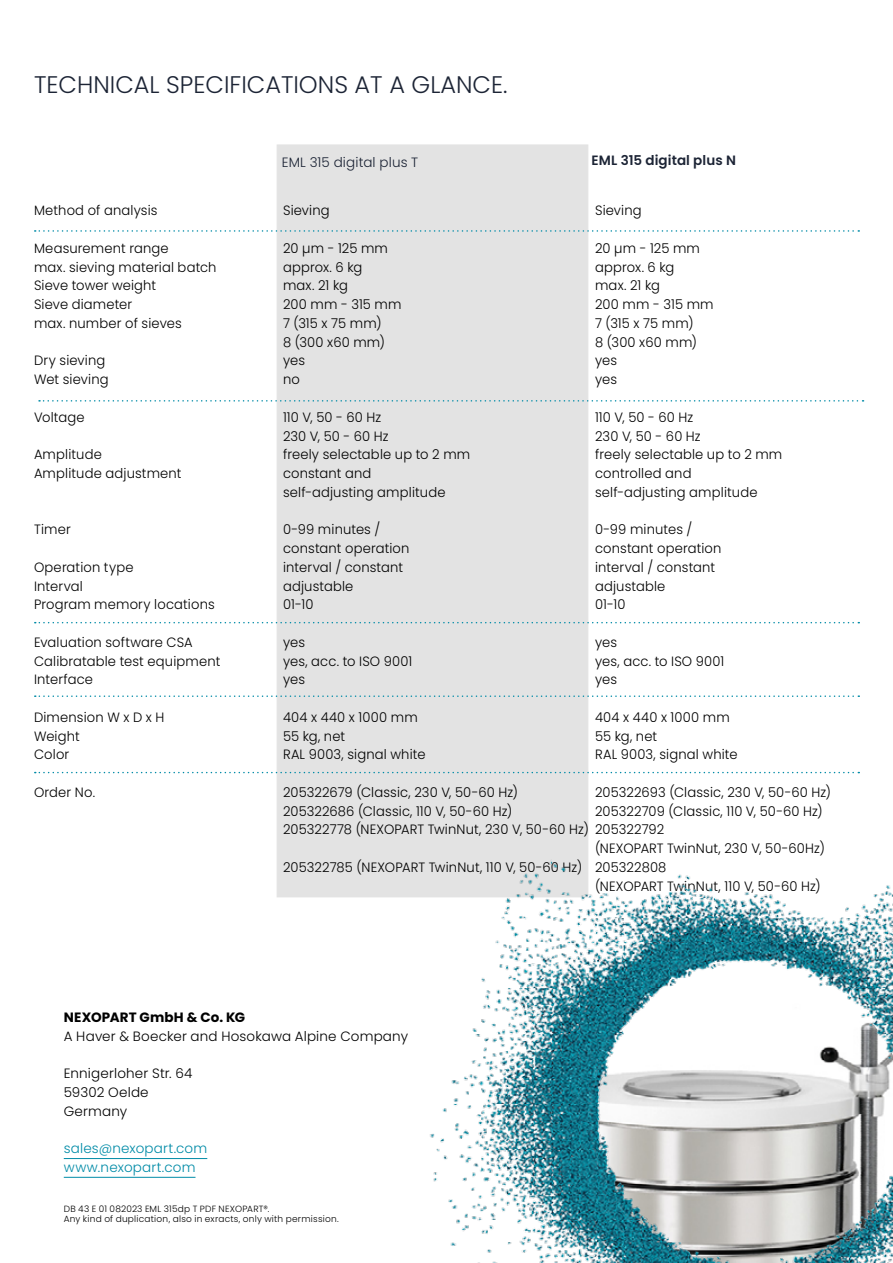
<style>
.page{position:relative;width:893px;height:1263px;background:#fff}
.page>*{position:absolute;margin:0;border:0;box-sizing:border-box;transform-origin:0 0}
.t1{font:300 24px "Poppins";color:#1c2435}
.t2{font:300 13.5px/18.8px "Poppins";letter-spacing:.01em;color:#000}
.t3{font:300 13.5px/18.8px "Poppins";letter-spacing:.01em;color:#008ba7}
.t4{font:700 13.5px "Poppins";letter-spacing:.01em;color:#000}
.t5{font:300 13.5px "Poppins";letter-spacing:.01em;color:#1c2435}
.t6{font:600 13.5px "Poppins";letter-spacing:.01em;color:#1c2435}
.t7{font:300 9px/10.8px "Poppins";letter-spacing:.025em;color:#000}
.s1{font-style:inherit}
</style>
<div class="page">
<hr style="left:64px;top:1158px;width:143px;height:1px;background:#008ba7">
<hr style="left:64px;top:1177px;width:131px;height:1px;background:#008ba7">
<div style="left:277px;top:145px;width:311px;height:752px;background:#e3e3e3"></div>
<svg style="left:35px;top:230px;width:824px;height:2px"></svg>
<svg style="left:39px;top:400px;width:824px;height:2px"></svg>
<svg style="left:35px;top:622px;width:824px;height:1px"></svg>
<svg style="left:35px;top:695px;width:824px;height:2px"></svg>
<svg style="left:35px;top:772px;width:824px;height:1px"></svg>
<img style="left:418px;top:828px;width:475px;height:435px">
<h1 class="t1" style="left:34px;top:71px;width:475px">TECHNICAL SPECIFICATIONS AT A GLANCE.</h1>
<p class="t5" style="left:282px;top:155px;width:138px">EML 315 digital plus T</p>
<p class="t6" style="left:591px;top:153px;width:146px">EML 315 digital plus N</p>
<p class="t2" style="left:34px;top:201px;width:125px">Method of analysis</p>
<p class="t2" style="left:283px;top:201px;width:48px">Sieving</p>
<p class="t2" style="left:595px;top:201px;width:48px">Sieving</p>
<p class="t2" style="left:34px;top:239px;width:136px">Measurement range</p>
<p class="t2" style="left:283px;top:239px;width:106px">20 µm - 125 mm</p>
<p class="t2" style="left:595px;top:239px;width:106px">20 µm - 125 mm</p>
<p class="t2" style="left:34px;top:258px;width:184px">max. sieving material batch</p>
<p class="t2" style="left:283px;top:258px;width:81px">approx. 6 kg</p>
<p class="t2" style="left:595px;top:258px;width:81px">approx. 6 kg</p>
<p class="t2" style="left:34px;top:276px;width:124px">Sieve tower weight</p>
<p class="t2" style="left:283px;top:276px;width:66px">max. 21 kg</p>
<p class="t2" style="left:595px;top:276px;width:66px">max. 21 kg</p>
<p class="t2" style="left:34px;top:295px;width:100px">Sieve diameter</p>
<p class="t2" style="left:283px;top:295px;width:120px">200 mm - 315 mm</p>
<p class="t2" style="left:595px;top:295px;width:120px">200 mm - 315 mm</p>
<p class="t2" style="left:34px;top:314px;width:149px">max. number of sieves</p>
<p class="t2" style="left:283px;top:314px;width:100px">7 (315 x 75 mm)</p>
<p class="t2" style="left:595px;top:314px;width:100px">7 (315 x 75 mm)</p>
<p class="t2" style="left:283px;top:333px;width:104px">8 (300 x60 mm)</p>
<p class="t2" style="left:595px;top:333px;width:104px">8 (300 x60 mm)</p>
<p class="t2" style="left:34px;top:351px;width:73px">Dry sieving</p>
<p class="t2" style="left:283px;top:351px;width:24px">yes</p>
<p class="t2" style="left:595px;top:351px;width:24px">yes</p>
<p class="t2" style="left:34px;top:370px;width:76px">Wet sieving</p>
<p class="t2" style="left:283px;top:370px;width:18px">no</p>
<p class="t2" style="left:595px;top:370px;width:24px">yes</p>
<p class="t2" style="left:34px;top:408px;width:52px">Voltage</p>
<p class="t2" style="left:283px;top:408px;width:100px">110 V, 50 - 60 Hz</p>
<p class="t2" style="left:595px;top:408px;width:100px">110 V, 50 - 60 Hz</p>
<p class="t2" style="left:283px;top:426px;width:107px">230 V, 50 - 60 Hz</p>
<p class="t2" style="left:595px;top:426px;width:107px">230 V, 50 - 60 Hz</p>
<p class="t2" style="left:34px;top:445px;width:69px">Amplitude</p>
<p class="t2" style="left:283px;top:445px;width:189px">freely selectable up to 2 mm</p>
<p class="t2" style="left:595px;top:445px;width:189px">freely selectable up to 2 mm</p>
<p class="t2" style="left:34px;top:464px;width:149px">Amplitude adjustment</p>
<p class="t2" style="left:283px;top:464px;width:90px">constant and</p>
<p class="t2" style="left:595px;top:464px;width:98px">controlled and</p>
<p class="t2" style="left:283px;top:483px;width:164px">self-adjusting amplitude</p>
<p class="t2" style="left:595px;top:483px;width:164px">self-adjusting amplitude</p>
<p class="t2" style="left:34px;top:520px;width:38px">Timer</p>
<p class="t2" style="left:283px;top:520px;width:99px">0-99 minutes /</p>
<p class="t2" style="left:595px;top:520px;width:99px">0-99 minutes /</p>
<p class="t2" style="left:283px;top:539px;width:128px">constant operation</p>
<p class="t2" style="left:595px;top:539px;width:128px">constant operation</p>
<p class="t2" style="left:34px;top:558px;width:101px">Operation type</p>
<p class="t2" style="left:283px;top:558px;width:122px">interval / constant</p>
<p class="t2" style="left:595px;top:558px;width:122px">interval / constant</p>
<p class="t2" style="left:34px;top:576px;width:50px">Interval</p>
<p class="t2" style="left:283px;top:576px;width:72px">adjustable</p>
<p class="t2" style="left:595px;top:576px;width:72px">adjustable</p>
<p class="t2" style="left:34px;top:595px;width:182px">Program memory locations</p>
<p class="t2" style="left:283px;top:595px;width:32px">01-10</p>
<p class="t2" style="left:595px;top:595px;width:32px">01-10</p>
<p class="t2" style="left:34px;top:633px;width:160px">Evaluation software CSA</p>
<p class="t2" style="left:283px;top:633px;width:24px">yes</p>
<p class="t2" style="left:595px;top:633px;width:24px">yes</p>
<p class="t2" style="left:34px;top:651px;width:188px">Calibratable test equipment</p>
<p class="t2" style="left:283px;top:651px;width:131px">yes, acc. to ISO 9001</p>
<p class="t2" style="left:595px;top:651px;width:131px">yes, acc. to ISO 9001</p>
<p class="t2" style="left:34px;top:670px;width:61px">Interface</p>
<p class="t2" style="left:283px;top:670px;width:24px">yes</p>
<p class="t2" style="left:595px;top:670px;width:24px">yes</p>
<p class="t2" style="left:34px;top:708px;width:132px">Dimension W x D x H</p>
<p class="t2" style="left:283px;top:708px;width:136px">404 x 440 x 1000 mm</p>
<p class="t2" style="left:595px;top:708px;width:136px">404 x 440 x 1000 mm</p>
<p class="t2" style="left:34px;top:726px;width:47px">Weight</p>
<p class="t2" style="left:283px;top:726px;width:64px">55 kg, net</p>
<p class="t2" style="left:595px;top:726px;width:64px">55 kg, net</p>
<p class="t2" style="left:34px;top:745px;width:37px">Color</p>
<p class="t2" style="left:283px;top:745px;width:144px">RAL 9003, signal white</p>
<p class="t2" style="left:595px;top:745px;width:144px">RAL 9003, signal white</p>
<p class="t2" style="left:34px;top:783px;width:63px">Order No.</p>
<p class="t2" style="left:283px;top:783px;width:237px">205322679 (Classic, 230 V, 50-60 Hz)</p>
<p class="t2" style="left:595px;top:783px;width:238px">205322693 (Classic, 230 V, 50-60 Hz)</p>
<p class="t2" style="left:283px;top:801px;width:231px">205322686 (Classic, 110 V, 50-60 Hz)</p>
<p class="t2" style="left:595px;top:801px;width:229px">205322709 (Classic, 110 V, 50-60 Hz)</p>
<p class="t2" style="left:283px;top:820px;width:383px">205322778 (NEXOPART TwinNut, 230 V, 50-60 Hz) 205322792</p>
<p class="t2" style="left:595px;top:839px;width:231px">(NEXOPART TwinNut, 230 V, 50-60Hz)</p>
<p class="t2" style="left:283px;top:858px;width:385px">205322785 (NEXOPART TwinNut, 110 V, 50-60 Hz) 205322808</p>
<p class="t2" style="left:595px;top:876px;width:227px">(NEXOPART TwinNut, 110 V, 50-60 Hz)</p>
<p class="t4" style="left:64px;top:1009px;width:183px">NEXOPART GmbH &amp; Co. KG</p>
<p class="t2" style="left:64px;top:1026px;width:346px">A Haver &amp; Boecker and Hosokawa Alpine Company</p>
<p class="t2" style="left:64px;top:1064px;width:130px">Ennigerloher Str. 64<br>59302 Oelde<br>Germany</p>
<p class="t3" style="left:64px;top:1139px;width:145px">sales@nexopart.com www.nexopart.com</p>
<p class="t7" style="left:64px;top:1203px;width:277px"><span class="s1">DB 43 E 01 082023 EML 315</span>dp <span class="s1">T PDF NEXOPART®.<br></span>Any kind of duplication, also in exracts, only with permission.</p>
</div>
